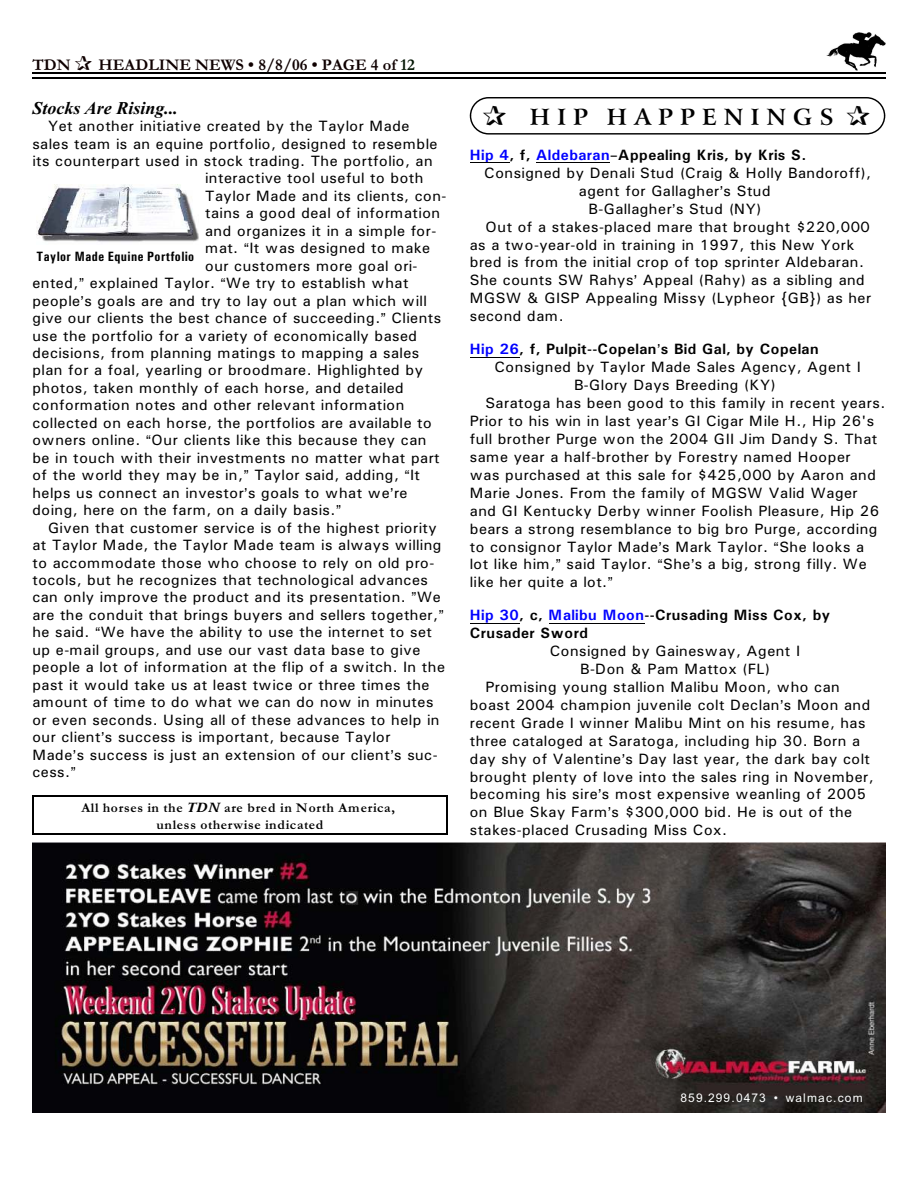
<style>
.page{position:relative;width:918px;height:1188px;background:#fff}
.page>*{position:absolute;margin:0;border:0;box-sizing:border-box;transform-origin:0 0}
.t1{font:700 22.35px "Arrus BT";letter-spacing:.315em;color:#000}
.t2{font:italic 700 18px "Times New Roman";color:#000}
.t3{font:700 16.5px "Garamond";letter-spacing:.005em;color:#0f0000}
.t4{font:15px "Univers";letter-spacing:.03em;color:#000}
.t5{font:700 15px/17.9px "Univers";letter-spacing:.035em;color:#000}
.t6{font:700 13.5px/17px "Garamond";letter-spacing:.055em;color:#000;text-align:center}
.t7{font:700 13.5px "Univers Condensed";letter-spacing:.035em;color:#000}
.t8{font:12px "Arial";letter-spacing:.09em;color:#fff}
.s1{color:#001400}
.s2{font-style:italic}
.s3{color:#00f}
</style>
<div class="page">
<img style="left:826px;top:32px;width:60px;height:38px">
<hr style="left:32px;top:72px;width:853px;height:1px;background:#000">
<hr style="left:32px;top:77px;width:853px;height:2px;background:#000">
<div style="left:470px;top:97px;width:415px;height:38px;border:1px solid #000;border-radius:18px"></div>
<hr style="left:470px;top:163px;width:39px;height:1px;background:#000">
<hr style="left:536px;top:163px;width:74px;height:1px;background:#000">
<hr style="left:470px;top:357px;width:49px;height:1px;background:#000">
<hr style="left:470px;top:623px;width:49px;height:1px;background:#000">
<hr style="left:549px;top:623px;width:96px;height:1px;background:#000">
<img style="left:32px;top:842px;width:854px;height:270px">
<img style="left:36px;top:184px;width:163px;height:58px">
<hr style="left:32px;top:795px;width:2px;height:40px;background:#000">
<hr style="left:447px;top:795px;width:1px;height:40px;background:#000">
<hr style="left:32px;top:795px;width:416px;height:1px;background:#000">
<hr style="left:32px;top:834px;width:416px;height:1px;background:#000">
<p class="t3" style="left:32px;top:59px;width:40px">TDN</p>
<p class="t3" style="left:98px;top:59px;width:318px">HEADLINE NEWS • 8/8/06 • PAGE 4 of <span class="s1">12</span></p>
<p class="t2" style="left:32px;top:102px;width:147px">Stocks Are Rising...</p>
<p class="t4" style="left:48px;top:121px;width:363px">Yet another initiative created by the Taylor Made</p>
<p class="t4" style="left:32px;top:138px;width:407px">sales team is an equine portfolio, designed to resemble</p>
<p class="t4" style="left:32px;top:156px;width:402px">its counterpart used in stock trading. The portfolio, an</p>
<p class="t4" style="left:205px;top:173px;width:220px">interactive tool useful to both</p>
<p class="t4" style="left:205px;top:191px;width:243px">Taylor Made and its clients, con-</p>
<p class="t4" style="left:205px;top:208px;width:236px">tains a good deal of information</p>
<p class="t4" style="left:205px;top:225px;width:233px">and organizes it in a simple for-</p>
<p class="t4" style="left:205px;top:243px;width:227px">mat. It was designed to make</p>
<p class="t4" style="left:205px;top:260px;width:214px">our customers more goal ori-</p>
<p class="t4" style="left:32px;top:278px;width:378px">ented, explained Taylor. We try to establish what</p>
<p class="t4" style="left:32px;top:295px;width:396px">people s goals are and try to lay out a plan which will</p>
<p class="t4" style="left:32px;top:313px;width:410px">give our clients the best chance of succeeding. Clients</p>
<p class="t4" style="left:32px;top:330px;width:386px">use the portfolio for a variety of economically based</p>
<p class="t4" style="left:32px;top:348px;width:388px">decisions, from planning matings to mapping a sales</p>
<p class="t4" style="left:32px;top:365px;width:392px">plan for a foal, yearling or broodmare. Highlighted by</p>
<p class="t4" style="left:32px;top:383px;width:373px">photos, taken monthly of each horse, and detailed</p>
<p class="t4" style="left:32px;top:400px;width:374px">conformation notes and other relevant information</p>
<p class="t4" style="left:32px;top:418px;width:401px">collected on each horse, the portfolios are available to</p>
<p class="t4" style="left:32px;top:435px;width:396px">owners online. Our clients like this because they can</p>
<p class="t4" style="left:32px;top:452px;width:409px">be in touch with their investments no matter what part</p>
<p class="t4" style="left:32px;top:470px;width:389px">of the world they may be in, Taylor said, adding, It</p>
<p class="t4" style="left:32px;top:487px;width:377px">helps us connect an investor s goals to what we re</p>
<p class="t4" style="left:32px;top:505px;width:305px">doing, here on the farm, on a daily basis.</p>
<p class="t4" style="left:48px;top:522px;width:390px">Given that customer service is of the highest priority</p>
<p class="t4" style="left:32px;top:540px;width:411px">at Taylor Made, the Taylor Made team is always willing</p>
<p class="t4" style="left:32px;top:557px;width:404px">to accommodate those who choose to rely on old pro-</p>
<p class="t4" style="left:32px;top:575px;width:397px">tocols, but he recognizes that technological advances</p>
<p class="t4" style="left:32px;top:592px;width:410px">can only improve the product and its presentation. We</p>
<p class="t4" style="left:32px;top:610px;width:407px">are the conduit that brings buyers and sellers together,</p>
<p class="t4" style="left:32px;top:627px;width:401px">he said. We have the ability to use the internet to set</p>
<p class="t4" style="left:32px;top:645px;width:390px">up e-mail groups, and use our vast data base to give</p>
<p class="t4" style="left:32px;top:662px;width:414px">people a lot of information at the flip of a switch. In the</p>
<p class="t4" style="left:32px;top:679px;width:399px">past it would take us at least twice or three times the</p>
<p class="t4" style="left:32px;top:697px;width:403px">amount of time to do what we can do now in minutes</p>
<p class="t4" style="left:32px;top:714px;width:409px">or even seconds. Using all of these advances to help in</p>
<p class="t4" style="left:32px;top:732px;width:360px">our client s success is important, because Taylor</p>
<p class="t4" style="left:32px;top:749px;width:407px">Made s success is just an extension of our client s suc-</p>
<p class="t4" style="left:32px;top:767px;width:39px">cess.</p>
<p class="t7" style="left:36px;top:252px;width:159px">Taylor Made Equine Portfolio</p>
<p class="t6" style="left:81px;top:801px;width:315px">All horses in the <span class="s2">TDN</span> are bred in North America, unless otherwise indicated</p>
<h1 class="t1" style="left:530px;top:108px;width:305px">HIP HAPPENINGS</h1>
<p class="t5" style="left:470px;top:147px;width:338px"><span class="s3">Hip 4</span>, f, <span class="s3">Aldebaran</span> Appealing Kris, by Kris S.</p>
<p class="t4" style="left:484px;top:168px;width:388px">Consigned by Denali Stud (Craig &amp; Holly Bandoroff),</p>
<p class="t4" style="left:579px;top:186px;width:193px">agent for Gallagher s Stud</p>
<p class="t4" style="left:589px;top:204px;width:174px">B-Gallagher s Stud (NY)</p>
<p class="t4" style="left:485px;top:221px;width:386px">Out of a stakes-placed mare that brought $220,000</p>
<p class="t4" style="left:470px;top:239px;width:386px">as a two-year-old in training in 1997, this New York</p>
<p class="t4" style="left:470px;top:257px;width:396px">bred is from the initial crop of top sprinter Aldebaran.</p>
<p class="t4" style="left:470px;top:275px;width:397px">She counts SW Rahys Appeal (Rahy) as a sibling and</p>
<p class="t4" style="left:470px;top:293px;width:403px">MGSW &amp; GISP Appealing Missy (Lypheor {GB}) as her</p>
<p class="t4" style="left:470px;top:311px;width:96px">second dam.</p>
<p class="t5" style="left:470px;top:342px;width:350px"><span class="s3">Hip 26</span>, f, Pulpit--Copelan s Bid Gal, by Copelan</p>
<p class="t4" style="left:494px;top:362px;width:368px">Consigned by Taylor Made Sales Agency, Agent I</p>
<p class="t4" style="left:574px;top:380px;width:203px">B-Glory Days Breeding (KY)</p>
<p class="t4" style="left:485px;top:398px;width:401px">Saratoga has been good to this family in recent years.</p>
<p class="t4" style="left:470px;top:416px;width:406px">Prior to his win in last year s GI Cigar Mile H., Hip 26's</p>
<p class="t4" style="left:470px;top:434px;width:409px">full brother Purge won the 2004 GII Jim Dandy S. That</p>
<p class="t4" style="left:470px;top:452px;width:382px">same year a half-brother by Forestry named Hooper</p>
<p class="t4" style="left:470px;top:470px;width:408px">was purchased at this sale for $425,000 by Aaron and</p>
<p class="t4" style="left:470px;top:487px;width:389px">Marie Jones. From the family of MGSW Valid Wager</p>
<p class="t4" style="left:470px;top:505px;width:411px">and GI Kentucky Derby winner Foolish Pleasure, Hip 26</p>
<p class="t4" style="left:470px;top:523px;width:409px">bears a strong resemblance to big bro Purge, according</p>
<p class="t4" style="left:470px;top:541px;width:396px">to consignor Taylor Made s Mark Taylor. She looks a</p>
<p class="t4" style="left:470px;top:559px;width:399px">lot like him, said Taylor. She s a big, strong filly. We</p>
<p class="t4" style="left:470px;top:577px;width:139px">like her quite a lot.</p>
<p class="t5" style="left:470px;top:608px;width:362px"><span class="s3">Hip 30</span>, c, <span class="s3">Malibu Moon</span>--Crusading Miss Cox, by<br>Crusader Sword</p>
<p class="t4" style="left:550px;top:646px;width:252px">Consigned by Gainesway, Agent I</p>
<p class="t4" style="left:580px;top:664px;width:191px">B-Don &amp; Pam Mattox (FL)</p>
<p class="t4" style="left:485px;top:682px;width:356px">Promising young stallion Malibu Moon, who can</p>
<p class="t4" style="left:470px;top:700px;width:402px">boast 2004 champion juvenile colt Declan s Moon and</p>
<p class="t4" style="left:470px;top:717px;width:397px">recent Grade I winner Malibu Mint on his resume, has</p>
<p class="t4" style="left:470px;top:735px;width:392px">three cataloged at Saratoga, including hip 30. Born a</p>
<p class="t4" style="left:470px;top:753px;width:402px">day shy of Valentine s Day last year, the dark bay colt</p>
<p class="t4" style="left:470px;top:771px;width:406px">brought plenty of love into the sales ring in November,</p>
<p class="t4" style="left:470px;top:789px;width:398px">becoming his sire s most expensive weanling of 2005</p>
<p class="t4" style="left:470px;top:807px;width:384px">on Blue Skay Farm s $300,000 bid. He is out of the</p>
<p class="t4" style="left:470px;top:825px;width:259px">stakes-placed Crusading Miss Cox.</p>
<p class="t8" style="left:681px;top:1093px;width:184px">859.299.0473 • walmac.com</p>
</div>
